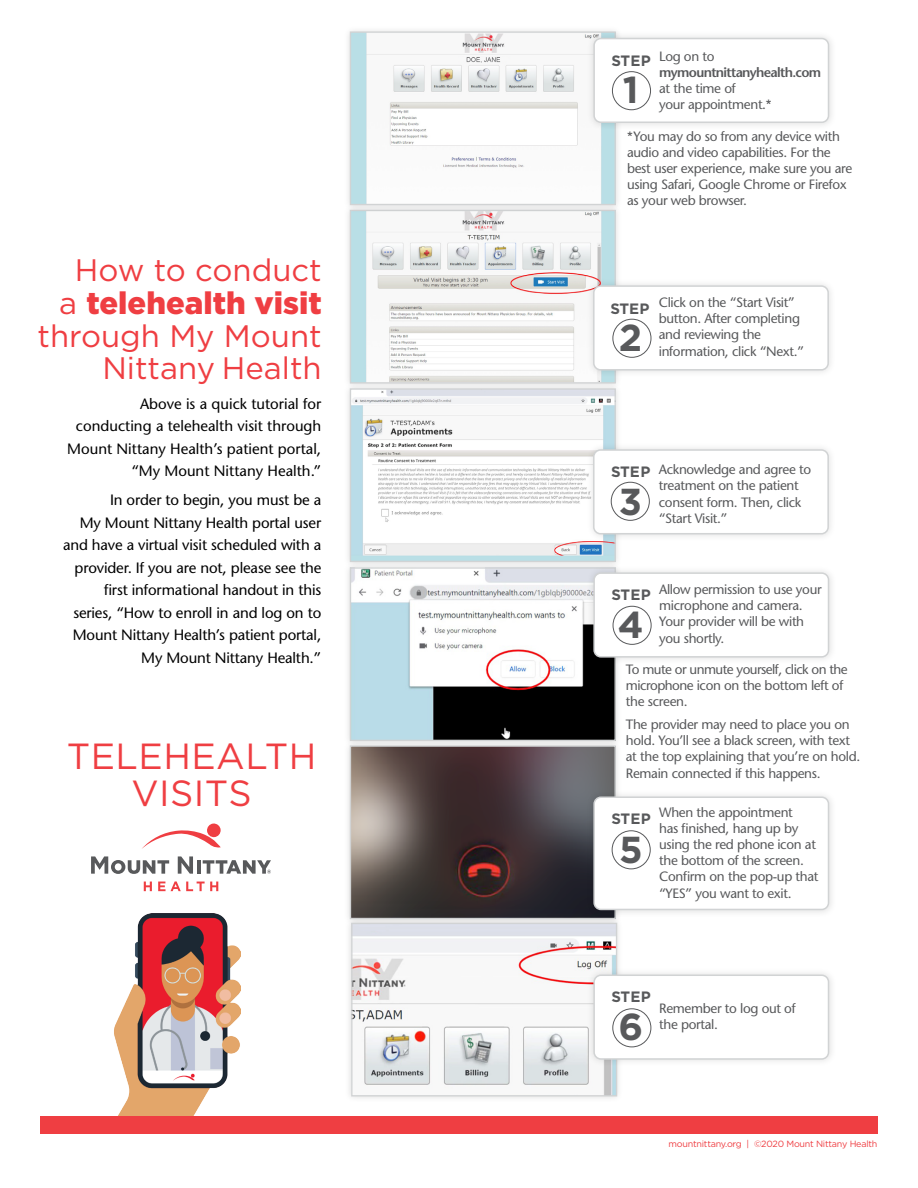
<style>
.page{position:relative;width:918px;height:1188px;background:#fff}
.page>*{position:absolute;margin:0;border:0;box-sizing:border-box;transform-origin:0 0}
.t1{font:700 37.5px "Gotham HTF";color:#58595b}
.t2{font:36.3px/37px "Gotham HTF";letter-spacing:.015em;color:#ef3e42;text-align:center}
.t3{font:31.05px/32.8px "Gotham HTF";color:#ef3e42;text-align:right}
.t4{font:15px/22.5px "Stone Sans";letter-spacing:-.01em;color:#000;text-align:right}
.t5{font:700 15px "Gotham HTF";color:#58595b}
.t6{font:13.5px/16.2px "Stone Sans";letter-spacing:-.025em;color:#58595b}
.t7{font:600 13.5px/16.2px "Stone Sans";letter-spacing:-.05em;color:#58595b}
.t8{font:9px "Gotham HTF";letter-spacing:-.025em;color:#ef3e42}
.s1{font-weight:900}
.s2{font-family:"Gotham HTF";font-weight:700;font-size:15px}
.s3{font-weight:400}
</style>
<div class="page">
<img style="left:114px;top:913px;width:126px;height:203px">
<div style="left:207px;top:823px;width:14px;height:14px;background:#ef3e42;border-radius:50%"></div>
<svg style="left:142px;top:830px;width:79px;height:19px"></svg>
<svg style="left:91px;top:856px;width:78px;height:18px"></svg>
<svg style="left:178px;top:856px;width:15px;height:18px"></svg>
<hr style="left:197px;top:860px;width:4px;height:14px;background:#58595b">
<svg style="left:203px;top:860px;width:68px;height:14px"></svg>
<svg style="left:144px;top:882px;width:8px;height:9px"></svg>
<svg style="left:158px;top:881px;width:60px;height:10px"></svg>
<div style="left:40px;top:1116px;width:838px;height:18px;background:#ef3e42"></div>
<div style="left:343px;top:204px;width:279px;height:186px;background:#000;opacity:.13"></div>
<img style="left:352px;top:212px;width:262px;height:170px">
<div style="left:343px;top:382px;width:279px;height:187px;background:#000;opacity:.13"></div>
<img style="left:352px;top:390px;width:262px;height:170px">
<div style="left:350px;top:388px;width:266px;height:174px;border:1px solid #d1d3d4"></div>
<div style="left:343px;top:561px;width:279px;height:187px;background:#000;opacity:.13"></div>
<img style="left:352px;top:569px;width:262px;height:170px">
<div style="left:350px;top:567px;width:266px;height:174px;border:1px solid #d1d3d4"></div>
<div style="left:343px;top:739px;width:279px;height:187px;background:#000;opacity:.13"></div>
<img style="left:352px;top:747px;width:262px;height:169px">
<div style="left:350px;top:745px;width:266px;height:174px;border:1px solid #d1d3d4"></div>
<div style="left:345px;top:916px;width:279px;height:187px;background:#000;opacity:.13"></div>
<img style="left:353px;top:925px;width:262px;height:169px">
<div style="left:351px;top:923px;width:266px;height:173px;border:1px solid #d1d3d4"></div>
<div style="left:343px;top:25px;width:279px;height:187px;background:#000;opacity:.13"></div>
<img style="left:352px;top:33px;width:262px;height:170px">
<div style="left:350px;top:31px;width:266px;height:174px;border:1px solid #d1d3d4"></div>
<div style="left:586px;top:967px;width:251px;height:100px;background:#000;opacity:.13"></div>
<div style="left:594px;top:975px;width:235px;height:84px;background:#fff;border-radius:7px"></div>
<div style="left:593px;top:975px;width:236px;height:85px;border:2px solid #d1d3d4;border-radius:7px"></div>
<div style="left:612px;top:1008px;width:39px;height:39px;border:1px solid #58595b;border-radius:50%"></div>
<div style="left:586px;top:789px;width:251px;height:129px;background:#000;opacity:.13"></div>
<div style="left:594px;top:797px;width:235px;height:112px;background:#fff;border-radius:7px"></div>
<div style="left:593px;top:796px;width:236px;height:114px;border:2px solid #d1d3d4;border-radius:7px"></div>
<div style="left:612px;top:830px;width:39px;height:39px;border:1px solid #58595b;border-radius:50%"></div>
<div style="left:586px;top:565px;width:251px;height:100px;background:#000;opacity:.13"></div>
<div style="left:594px;top:573px;width:235px;height:84px;background:#fff;border-radius:7px"></div>
<div style="left:593px;top:572px;width:236px;height:86px;border:2px solid #d1d3d4;border-radius:7px"></div>
<div style="left:613px;top:606px;width:39px;height:39px;border:1px solid #58595b;border-radius:50%"></div>
<div style="left:586px;top:442px;width:251px;height:100px;background:#000;opacity:.13"></div>
<div style="left:594px;top:450px;width:234px;height:84px;background:#fff;border-radius:7px"></div>
<div style="left:593px;top:449px;width:236px;height:85px;border:2px solid #d1d3d4;border-radius:7px"></div>
<div style="left:611px;top:482px;width:39px;height:39px;border:1px solid #58595b;border-radius:50%"></div>
<div style="left:586px;top:278px;width:251px;height:100px;background:#000;opacity:.13"></div>
<div style="left:594px;top:286px;width:234px;height:84px;background:#fff;border-radius:7px"></div>
<div style="left:593px;top:285px;width:236px;height:86px;border:2px solid #d1d3d4;border-radius:7px"></div>
<div style="left:613px;top:319px;width:38px;height:39px;border:1px solid #58595b;border-radius:50%"></div>
<div style="left:586px;top:30px;width:251px;height:101px;background:#000;opacity:.13"></div>
<div style="left:594px;top:39px;width:235px;height:83px;background:#fff;border-radius:7px"></div>
<div style="left:593px;top:38px;width:236px;height:85px;border:2px solid #d1d3d4;border-radius:7px"></div>
<div style="left:612px;top:71px;width:39px;height:39px;border:1px solid #58595b;border-radius:50%"></div>
<h3 class="t3" style="left:38px;top:253px;width:286px">How to conduct<br>a <span class="s1">telehealth visit </span>through My Mount<br>Nittany Health</h3>
<p class="t4" style="left:67px;top:392px;width:256px">Above is a quick tutorial for conducting a telehealth visit through Mount Nittany Health’s patient portal, “My Mount Nittany Health.”</p>
<p class="t4" style="left:63px;top:489px;width:260px">In order to begin, you must be a<br>My Mount Nittany Health portal user and have a virtual visit scheduled with a provider. If you are not, please see the first informational handout in this series, “How to enroll in and log on to Mount Nittany Health’s patient portal, My Mount Nittany Health.”</p>
<h2 class="t2" style="left:67px;top:737px;width:251px">TELEHEALTH<br>VISITS</h2>
<p class="t7" style="left:659px;top:48px;width:164px;text-indent:-48px"><span class="s2">STEP</span> <span class="s3">Log on to </span>mymountnittanyhealth.com</p>
<p class="t6" style="left:659px;top:80px;width:78px">at the time of</p>
<h1 class="t1" style="left:623px;top:68px;width:17px">1</h1>
<p class="t6" style="left:659px;top:96px;width:114px">your appointment.*</p>
<p class="t6" style="left:627px;top:128px;width:227px">*You may do so from any device with audio and video capabilities. For the best user experience, make sure you are using Safari, Google Chrome or Firefox as your web browser.</p>
<p class="t5" style="left:610px;top:300px;width:41px">STEP</p>
<h1 class="t1" style="left:619px;top:316px;width:25px">2</h1>
<p class="t6" style="left:659px;top:294px;width:147px">Click on the “Start Visit” button. After completing and reviewing the information, click “Next.”</p>
<p class="t5" style="left:611px;top:463px;width:41px">STEP</p>
<h1 class="t1" style="left:619px;top:480px;width:25px">3</h1>
<p class="t6" style="left:659px;top:461px;width:154px">Acknowledge and agree to treatment on the patient consent form. Then, click “Start Visit.”</p>
<p class="t5" style="left:612px;top:586px;width:41px">STEP</p>
<h1 class="t1" style="left:618px;top:603px;width:27px">4</h1>
<p class="t6" style="left:659px;top:581px;width:164px">Allow permission to use your microphone and camera.<br>Your provider will be with you shortly.</p>
<p class="t6" style="left:626px;top:661px;width:223px">To mute or unmute yourself, click on the microphone icon on the bottom left of the screen.</p>
<p class="t6" style="left:626px;top:716px;width:236px">The provider may need to place you on hold. You’ll see a black screen, with text at the top explaining that you’re on hold.<br>Remain connected if this happens.</p>
<p class="t5" style="left:612px;top:810px;width:41px">STEP</p>
<h1 class="t1" style="left:619px;top:828px;width:25px">5</h1>
<p class="t6" style="left:659px;top:804px;width:161px">When the appointment<br>has finished, hang up by using the red phone icon at the bottom of the screen.<br>Confirm on the pop-up that “YES” you want to exit.</p>
<p class="t5" style="left:612px;top:988px;width:41px">STEP</p>
<h1 class="t1" style="left:618px;top:1005px;width:26px">6</h1>
<p class="t6" style="left:659px;top:1000px;width:138px">Remember to log out of the portal.</p>
<p class="t8" style="left:669px;top:1139px;width:210px">mountnittany.org | ©2020 Mount Nittany Health</p>
</div>
